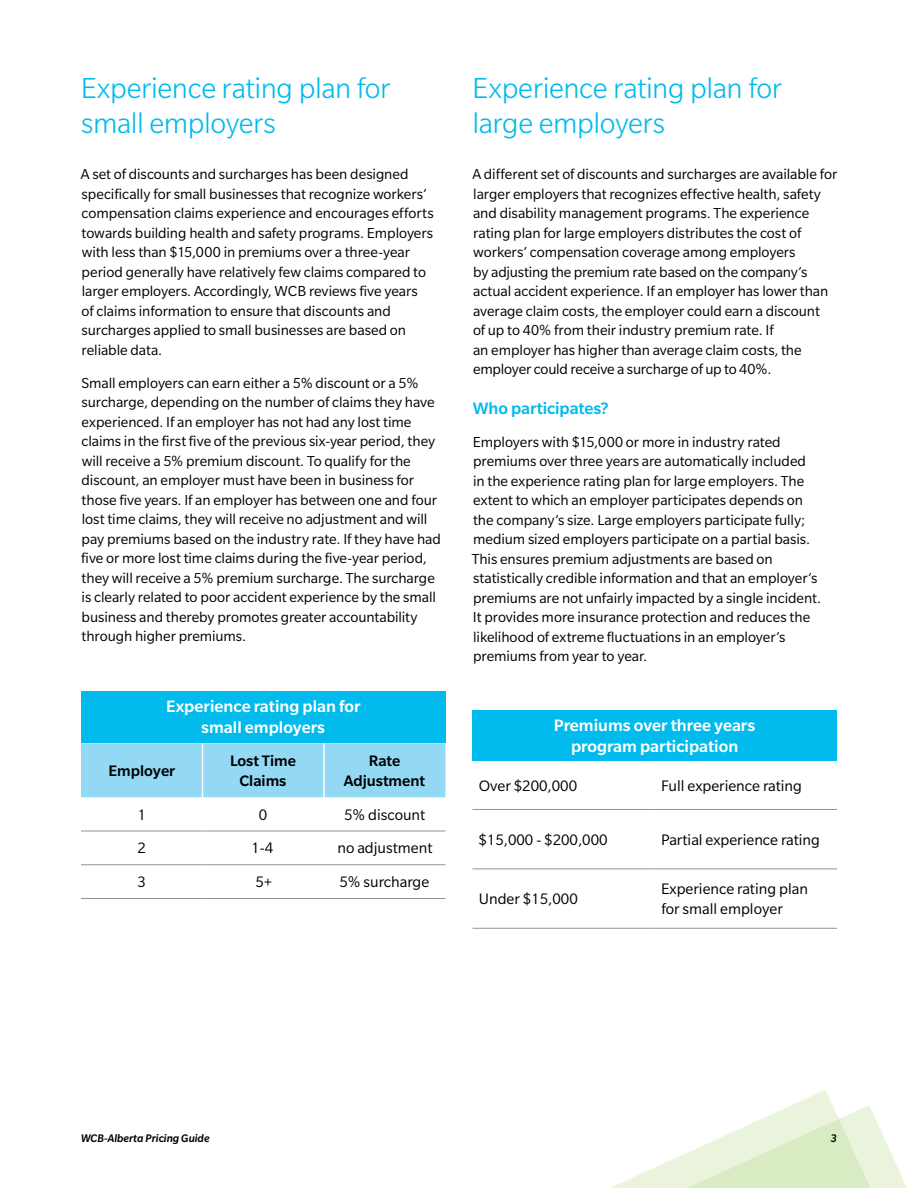
<style>
.page{position:relative;width:918px;height:1188px;background:#fff}
.page>*{position:absolute;margin:0;border:0;box-sizing:border-box;transform-origin:0 0}
.t1{font:300 31.5px/34.5px "Slate Std";letter-spacing:-.01em;color:#00bbeb}
.t2{font:500 18px/21.6px "Slate Std";color:#fff;text-align:center}
.t3{font:500 18px "Slate Std";letter-spacing:-.005em;color:#00bbeb}
.t4{font:16.5px/19.8px "Slate Std";color:#000}
.t5{font:500 16.5px/19.8px "Slate Std";color:#000;text-align:center}
.t6{font:15.75px/19.5px "Slate Std";letter-spacing:-.005em;color:#000}
.t7{font:italic 500 12px "Slate Std";color:#000}
</style>
<div class="page">
<svg style="left:611px;top:1090px;width:296px;height:98px"></svg>
<div style="left:81px;top:691px;width:365px;height:52px;background:#00bbeb"></div>
<div style="left:81px;top:743px;width:365px;height:54px;background:#93d9f3"></div>
<hr style="left:81px;top:831px;width:121px;height:1px;background:#939598">
<hr style="left:202px;top:831px;width:122px;height:1px;background:#939598">
<hr style="left:324px;top:831px;width:122px;height:1px;background:#939598">
<hr style="left:81px;top:864px;width:121px;height:1px;background:#939598">
<hr style="left:202px;top:864px;width:122px;height:1px;background:#939598">
<hr style="left:324px;top:864px;width:122px;height:1px;background:#939598">
<hr style="left:81px;top:898px;width:121px;height:1px;background:#939598">
<hr style="left:202px;top:898px;width:122px;height:1px;background:#939598">
<hr style="left:324px;top:898px;width:122px;height:1px;background:#939598">
<hr style="left:202px;top:743px;width:1px;height:54px;background:#fff">
<hr style="left:323px;top:743px;width:2px;height:54px;background:#fff">
<div style="left:472px;top:710px;width:365px;height:51px;background:#00bbeb"></div>
<hr style="left:472px;top:809px;width:183px;height:1px;background:#939598">
<hr style="left:655px;top:809px;width:182px;height:1px;background:#939598">
<hr style="left:472px;top:869px;width:183px;height:1px;background:#939598">
<hr style="left:655px;top:869px;width:182px;height:1px;background:#939598">
<hr style="left:472px;top:928px;width:183px;height:1px;background:#939598">
<hr style="left:655px;top:928px;width:182px;height:1px;background:#939598">
<h1 class="t1" style="left:81px;top:71px;width:311px">Experience rating plan for small employers</h1>
<p class="t6" style="left:81px;top:164px;width:354px">A set of discounts and surcharges has been designed specifically for small businesses that recognize workers’ compensation claims experience and encourages efforts towards building health and safety programs. Employers with less than $15,000 in premiums over a three-year period generally have relatively few claims compared to larger employers. Accordingly, WCB reviews five years<br>of claims information to ensure that discounts and surcharges applied to small businesses are based on reliable data.</p>
<p class="t6" style="left:81px;top:373px;width:361px">Small employers can earn either a 5% discount or a 5% surcharge, depending on the number of claims they have experienced. If an employer has not had any lost time claims in the first five of the previous six-year period, they will receive a 5% premium discount. To qualify for the discount, an employer must have been in business for those five years. If an employer has between one and four lost time claims, they will receive no adjustment and will pay premiums based on the industry rate. If they have had five or more lost time claims during the five-year period, they will receive a 5% premium surcharge. The surcharge is clearly related to poor accident experience by the small business and thereby promotes greater accountability through higher premiums.</p>
<p class="t2" style="left:166px;top:695px;width:196px">Experience rating plan for small employers</p>
<p class="t5" style="left:108px;top:760px;width:68px">Employer</p>
<p class="t5" style="left:230px;top:750px;width:68px">Lost Time<br>Claims</p>
<p class="t5" style="left:344px;top:750px;width:83px">Rate<br>Adjustment</p>
<p class="t4" style="left:137px;top:804px;width:10px">1</p>
<p class="t4" style="left:259px;top:804px;width:10px">0</p>
<p class="t4" style="left:344px;top:804px;width:83px">5% discount</p>
<p class="t4" style="left:138px;top:838px;width:10px">2</p>
<p class="t4" style="left:251px;top:838px;width:23px">1-4</p>
<p class="t4" style="left:337px;top:838px;width:97px">no adjustment</p>
<p class="t4" style="left:137px;top:872px;width:10px">3</p>
<p class="t4" style="left:255px;top:872px;width:18px">5+</p>
<p class="t4" style="left:339px;top:872px;width:91px">5% surcharge</p>
<h1 class="t1" style="left:472px;top:71px;width:311px">Experience rating plan for large employers</h1>
<p class="t6" style="left:472px;top:164px;width:366px">A different set of discounts and surcharges are available for larger employers that recognizes effective health, safety and disability management programs. The experience rating plan for large employers distributes the cost of workers’ compensation coverage among employers<br>by adjusting the premium rate based on the company’s actual accident experience. If an employer has lower than average claim costs, the employer could earn a discount<br>of up to 40% from their industry premium rate. If<br>an employer has higher than average claim costs, the employer could receive a surcharge of up to 40%.</p>
<p class="t3" style="left:473px;top:399px;width:137px">Who participates?</p>
<p class="t6" style="left:472px;top:432px;width:351px">Employers with $15,000 or more in industry rated premiums over three years are automatically included<br>in the experience rating plan for large employers. The extent to which an employer participates depends on the company’s size. Large employers participate fully; medium sized employers participate on a partial basis.<br>This ensures premium adjustments are based on statistically credible information and that an employer’s premiums are not unfairly impacted by a single incident.<br>It provides more insurance protection and reduces the likelihood of extreme fluctuations in an employer’s premiums from year to year.</p>
<p class="t2" style="left:554px;top:714px;width:203px">Premiums over three years program participation</p>
<p class="t4" style="left:479px;top:775px;width:100px">Over $200,000</p>
<p class="t4" style="left:661px;top:775px;width:142px">Full experience rating</p>
<p class="t4" style="left:479px;top:829px;width:131px">$15,000 - $200,000</p>
<p class="t4" style="left:661px;top:829px;width:160px">Partial experience rating</p>
<p class="t4" style="left:479px;top:889px;width:100px">Under $15,000</p>
<p class="t4" style="left:661px;top:879px;width:148px">Experience rating plan for small employer</p>
<p class="t7" style="left:81px;top:1132px;width:130px">WCB-Alberta Pricing Guide</p>
<p class="t7" style="left:831px;top:1132px;width:8px">3</p>
</div>
